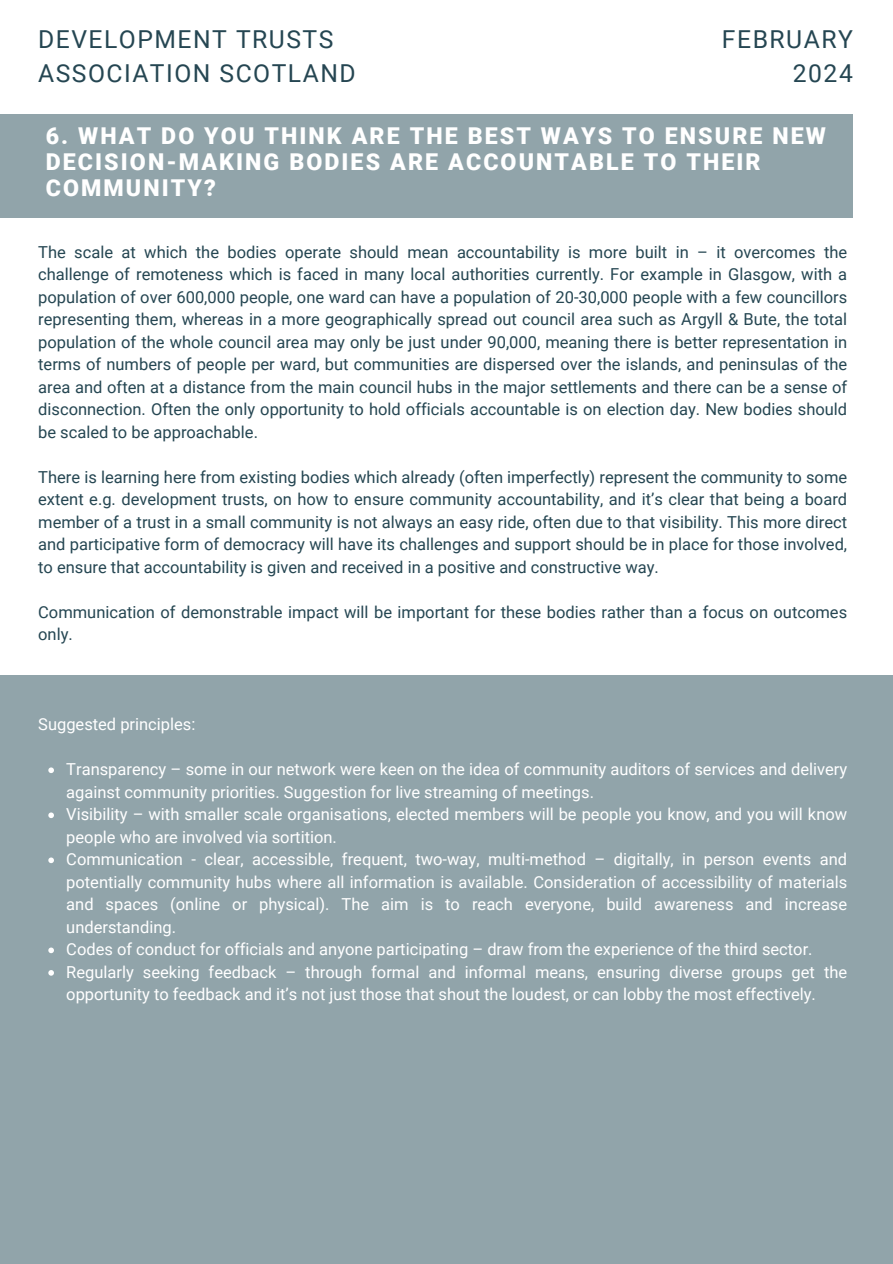
<style>
.page{position:relative;width:893px;height:1264px;background:#fff}
.page>*{position:absolute;margin:0;border:0;box-sizing:border-box;transform-origin:0 0}
.t1{font:24.75px/33.8px "Roboto";letter-spacing:.06em;color:#254652;text-align:right}
.t2{font:900 23.25px/25.8px "Roboto";letter-spacing:.09em;color:#fff}
.t3{font:16.5px/22.5px "Roboto";color:#254652;text-align:justify}
.t4{font:16.5px/22.5px "Roboto";color:#fff}
</style>
<div class="page">
<div style="left:0;top:114px;width:852px;height:103px;background:#91a4aa"></div>
<div style="left:0;top:675px;width:892px;height:588px;background:#91a4aa"></div>
<svg style="left:48px;top:767px;width:6px;height:6px"></svg>
<svg style="left:48px;top:812px;width:6px;height:6px"></svg>
<svg style="left:48px;top:857px;width:6px;height:6px"></svg>
<svg style="left:48px;top:947px;width:6px;height:6px"></svg>
<svg style="left:48px;top:970px;width:6px;height:5px"></svg>
<p class="t1" style="left:38px;top:23px;width:319px;text-align:left">DEVELOPMENT TRUSTS<br>ASSOCIATION SCOTLAND</p>
<h2 class="t1" style="left:722px;top:23px;width:132px">FEBRUARY<br>2024</h2>
<h2 class="t2" style="left:46px;top:123px;width:781px">6. WHAT DO YOU THINK ARE THE BEST WAYS TO ENSURE NEW<br>DECISION-MAKING BODIES ARE ACCOUNTABLE TO THEIR<br>COMMUNITY?</h2>
<h1 class="t3" style="left:38px;top:241px;width:810px">The scale at which the bodies operate should mean accountability is more built in – it overcomes the challenge of remoteness which is faced in many local authorities currently. For example in Glasgow, with a population of over 600,000 people, one ward can have a population of 20-30,000 people with a few councillors representing them, whereas in a more geographically spread out council area such as Argyll &amp; Bute, the total population of the whole council area may only be just under 90,000, meaning there is better representation in terms of numbers of people per ward, but communities are dispersed over the islands, and peninsulas of the area and often at a distance from the main council hubs in the major settlements and there can be a sense of disconnection. Often the only opportunity to hold officials accountable is on election day. New bodies should be scaled to be approachable.</h1>
<p class="t3" style="left:38px;top:466px;width:810px">There is learning here from existing bodies which already (often imperfectly) represent the community to some extent e.g. development trusts, on how to ensure community accountability, and it’s clear that being a board member of a trust in a small community is not always an easy ride, often due to that visibility. This more direct and participative form of democracy will have its challenges and support should be in place for those involved, to ensure that accountability is given and received in a positive and constructive way.</p>
<p class="t3" style="left:38px;top:601px;width:810px">Communication of demonstrable impact will be important for these bodies rather than a focus on outcomes only.</p>
<p class="t4" style="left:38px;top:713px;width:159px">Suggested principles:</p>
<p class="t4" style="left:66px;top:758px;width:782px">Transparency – some in our network were keen on the idea of community auditors of services and delivery against community priorities. Suggestion for live streaming of meetings.</p>
<p class="t4" style="left:66px;top:803px;width:782px">Visibility – with smaller scale organisations, elected members will be people you know, and you will know people who are involved via sortition.</p>
<p class="t4" style="left:66px;top:848px;width:782px;text-align:justify">Communication - clear, accessible, frequent, two-way, multi-method – digitally, in person events and potentially community hubs where all information is available. Consideration of accessibility of materials and spaces (online or physical). The aim is to reach everyone, build awareness and increase understanding.</p>
<p class="t4" style="left:66px;top:938px;width:747px">Codes of conduct for officials and anyone participating – draw from the experience of the third sector.</p>
<p class="t4" style="left:66px;top:961px;width:782px">Regularly seeking feedback – through formal and informal means, ensuring diverse groups get the opportunity to feedback and it’s not just those that shout the loudest, or can lobby the most effectively.</p>
</div>
